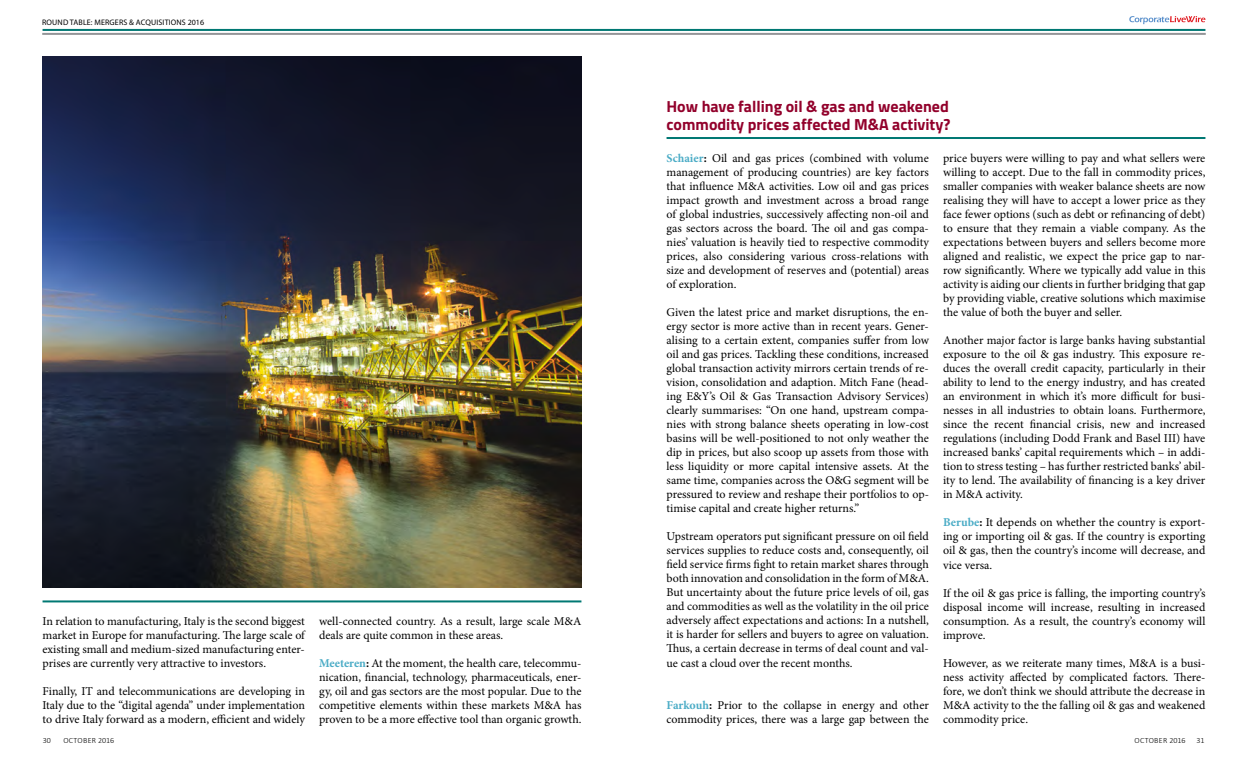
<style>
.page{position:relative;width:1248px;height:766px;background:#fff}
.page>*{position:absolute;margin:0;border:0;box-sizing:border-box;transform-origin:0 0}
.t1{font:700 16px/18px "Titillium Web";color:#92012b}
.t2{font:12px/14px "Minion Pro";color:#000;text-align:justify}
.t3{font:8px "Myriad Pro";letter-spacing:.02em;color:#000}
.t4{font:300 8px "Calibri";letter-spacing:.01em;color:#000}
.s1{font-weight:700;color:#4bacc6}
.s2{font-weight:700}
</style>
<div class="page">
<hr style="left:43px;top:600px;width:538px;height:2px;background:#007873">
<hr style="left:666px;top:137px;width:539px;height:2px;background:#007873">
<svg style="left:42px;top:32px;width:1163px;height:3px"></svg>
<hr style="left:43px;top:29px;width:1162px;height:2px;background:#007873">
<svg style="left:1129px;top:16px;width:76px;height:8px"></svg>
<img style="left:43px;top:57px;width:538px;height:530px">
<p class="t3" style="left:42px;top:17px;width:163px">ROUND TABLE: MERGERS &amp; ACQUISITIONS 2016</p>
<p class="t2" style="left:43px;top:614px;width:264px">In relation to manufacturing, Italy is the second biggest market in Europe for manufacturing. The large scale of existing small and medium-sized manufacturing enter&shy;prises are currently very attractive to investors.</p>
<p class="t2" style="left:43px;top:684px;width:264px">Finally, IT and telecommunications are developing in Italy due to the “digital agenda” under implementation to drive Italy forward as a modern, efficient and widely</p>
<p class="t2" style="left:319px;top:614px;width:264px">well-connected country. As a result, large scale M&amp;A deals are quite common in these areas.</p>
<p class="t2" style="left:319px;top:656px;width:264px"><span class="s1">Meeteren</span><span class="s2">:</span> At the moment, the health care, telecommu&shy;nication, financial, technology, pharmaceuticals, ener&shy;gy, oil and gas sectors are the most popular. Due to the competitive elements within these markets M&amp;A has proven to be a more effective tool than organic growth.</p>
<h1 class="t1" style="left:666px;top:96px;width:285px">How have falling oil &amp; gas and weakened commodity prices affected M&amp;A activity?</h1>
<p class="t2" style="left:666px;top:151px;width:264px"><span class="s1">Schaier</span><span class="s2">:</span> Oil and gas prices (combined with volume management of producing countries) are key factors that influence M&amp;A activities. Low oil and gas prices impact growth and investment across a broad range of global industries, successively affecting non-oil and gas sectors across the board. The oil and gas compa&shy;nies’ valuation is heavily tied to respective commodity prices, also considering various cross-relations with size and development of reserves and (potential) areas of exploration.</p>
<p class="t2" style="left:666px;top:305px;width:264px">Given the latest price and market disruptions, the en&shy;ergy sector is more active than in recent years. Gener&shy;alising to a certain extent, companies suffer from low oil and gas prices. Tackling these conditions, increased global transaction activity mirrors certain trends of re&shy;vision, consolidation and adaption. Mitch Fane (head&shy;ing E&amp;Y’s Oil &amp; Gas Transaction Advisory Services) clearly summarises: “On one hand, upstream compa&shy;nies with strong balance sheets operating in low-cost basins will be well-positioned to not only weather the dip in prices, but also scoop up assets from those with less liquidity or more capital intensive assets. At the same time, companies across the O&amp;G segment will be pressured to review and reshape their portfolios to op&shy;timise capital and create higher returns.”</p>
<p class="t2" style="left:666px;top:529px;width:264px">Upstream operators put significant pressure on oil field services supplies to reduce costs and, consequently, oil field service firms fight to retain market shares through both innovation and consolidation in the form of M&amp;A.<br>But uncertainty about the future price levels of oil, gas and commodities as well as the volatility in the oil price adversely affect expectations and actions: In a nutshell, it is harder for sellers and buyers to agree on valuation.<br>Thus, a certain decrease in terms of deal count and val&shy;ue cast a cloud over the recent months.</p>
<p class="t2" style="left:666px;top:697px;width:264px"><span class="s1">Farkouh</span><span class="s2">:</span> Prior to the collapse in energy and other commodity prices, there was a large gap between the</p>
<p class="t2" style="left:943px;top:151px;width:264px">price buyers were willing to pay and what sellers were willing to accept. Due to the fall in commodity prices, smaller companies with weaker balance sheets are now realising they will have to accept a lower price as they face fewer options (such as debt or refinancing of debt) to ensure that they remain a viable company. As the expectations between buyers and sellers become more aligned and realistic, we expect the price gap to nar&shy;row significantly. Where we typically add value in this activity is aiding our clients in further bridging that gap by providing viable, creative solutions which maximise the value of both the buyer and seller.</p>
<p class="t2" style="left:943px;top:333px;width:264px">Another major factor is large banks having substantial exposure to the oil &amp; gas industry. This exposure re&shy;duces the overall credit capacity, particularly in their ability to lend to the energy industry, and has created an environment in which it’s more difficult for busi&shy;nesses in all industries to obtain loans. Furthermore, since the recent financial crisis, new and increased regulations (including Dodd Frank and Basel III) have increased banks’ capital requirements which – in addi&shy;tion to stress testing – has further restricted banks’ abil&shy;ity to lend. The availability of financing is a key driver in M&amp;A activity.</p>
<p class="t2" style="left:943px;top:515px;width:264px"><span class="s1">Berube</span><span class="s2">:</span> It depends on whether the country is export&shy;ing or importing oil &amp; gas. If the country is exporting oil &amp; gas, then the country’s income will decrease, and vice versa.</p>
<p class="t2" style="left:943px;top:585px;width:264px">If the oil &amp; gas price is falling, the importing country’s disposal income will increase, resulting in increased consumption. As a result, the country’s economy will improve.</p>
<p class="t2" style="left:943px;top:655px;width:264px">However, as we reiterate many times, M&amp;A is a busi&shy;ness activity affected by complicated factors. There&shy;fore, we don’t think we should attribute the decrease in M&amp;A activity to the the falling oil &amp; gas and weakened commodity price.</p>
<p class="t4" style="left:43px;top:735px;width:10px">30</p>
<p class="t4" style="left:63px;top:735px;width:52px">OCTOBER 2016</p>
<p class="t4" style="left:1134px;top:735px;width:52px">OCTOBER 2016</p>
<p class="t4" style="left:1196px;top:735px;width:10px">31</p>
</div>
